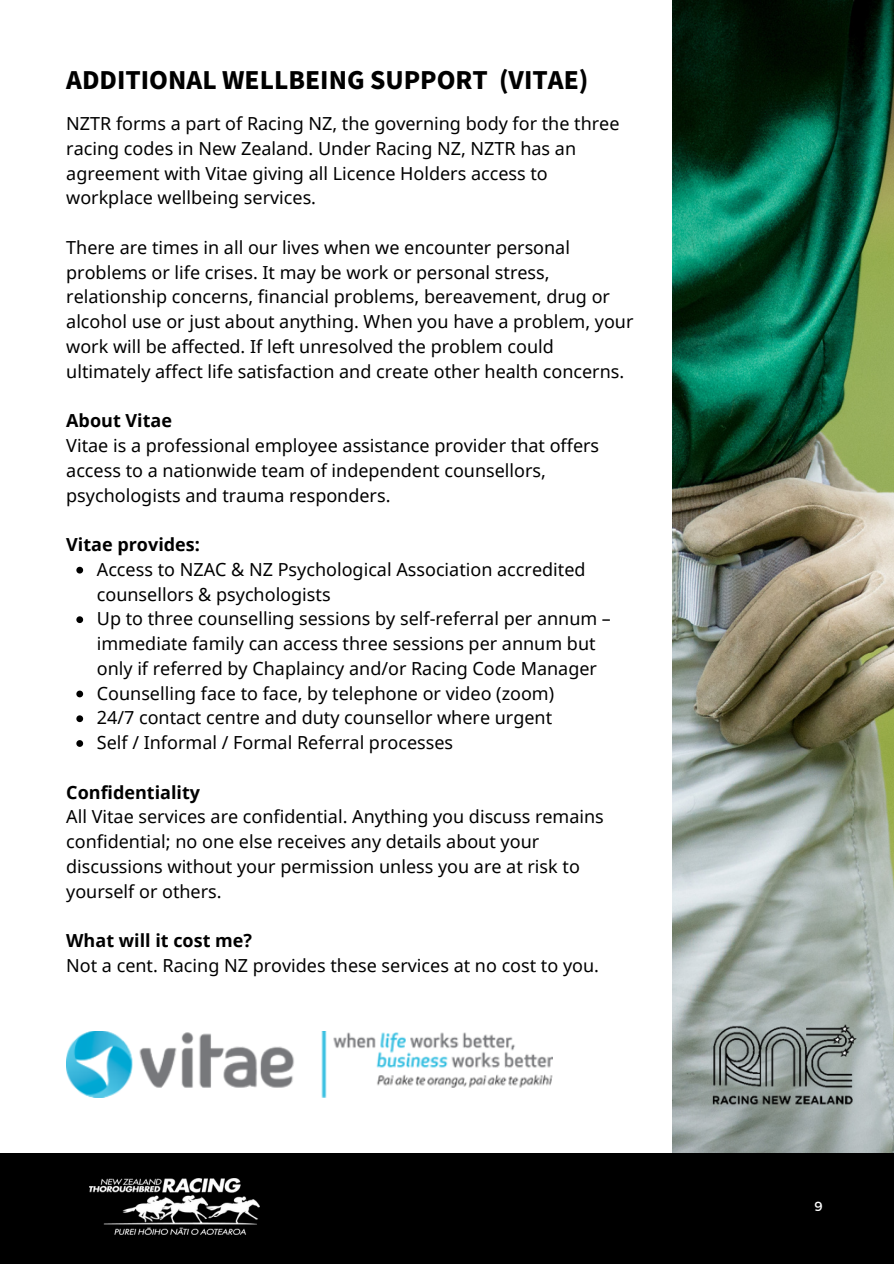
<style>
.page{position:relative;width:894px;height:1264px;background:#fff}
.page>*{position:absolute;margin:0;border:0;box-sizing:border-box;transform-origin:0 0}
.t1{font:900 24px "Noto Sans JP";color:#000}
.t2{font:18px/24.8px "Noto Sans";color:#000}
.t3{font:700 18px "Noto Sans";color:#000}
.t4{font:13.2px "Montserrat";color:#fff}
</style>
<div class="page">
<img style="left:672px;top:0;width:221px;height:1153px">
<div style="left:0;top:1153px;width:893px;height:110px;background:#000"></div>
<img style="left:89px;top:1178px;width:170px;height:56px">
<svg style="left:76px;top:567px;width:7px;height:6px"></svg>
<svg style="left:76px;top:616px;width:7px;height:7px"></svg>
<svg style="left:76px;top:690px;width:7px;height:7px"></svg>
<svg style="left:76px;top:715px;width:7px;height:7px"></svg>
<svg style="left:76px;top:740px;width:7px;height:7px"></svg>
<img style="left:66px;top:1031px;width:486px;height:66px">
<img style="left:705px;top:1022px;width:155px;height:85px">
<h1 class="t1" style="left:66px;top:61px;width:523px">ADDITIONAL WELLBEING SUPPORT (VITAE)</h1>
<p class="t2" style="left:66px;top:111px;width:554px">NZTR forms a part of Racing NZ, the governing body for the three racing codes in New Zealand. Under Racing NZ, NZTR has an agreement with Vitae giving all Licence Holders access to workplace wellbeing services.</p>
<p class="t2" style="left:66px;top:234px;width:568px">There are times in all our lives when we encounter personal problems or life crises. It may be work or personal stress, relationship concerns, financial problems, bereavement, drug or alcohol use or just about anything. When you have a problem, your work will be affected. If left unresolved the problem could ultimately affect life satisfaction and create other health concerns.</p>
<p class="t3" style="left:66px;top:408px;width:107px">About Vitae</p>
<p class="t2" style="left:66px;top:432px;width:534px">Vitae is a professional employee assistance provider that offers access to a nationwide team of independent counsellors, psychologists and trauma responders.</p>
<p class="t3" style="left:66px;top:532px;width:135px">Vitae provides:</p>
<p class="t2" style="left:97px;top:556px;width:515px">Access to NZAC &amp; NZ Psychological Association accredited counsellors &amp; psychologists<br>Up to three counselling sessions by self-referral per annum – immediate family can access three sessions per annum but only if referred by Chaplaincy and/or Racing Code Manager Counselling face to face, by telephone or video (zoom)<br>24/7 contact centre and duty counsellor where urgent<br>Self / Informal / Formal Referral processes</p>
<p class="t3" style="left:66px;top:779px;width:135px">Confidentiality</p>
<p class="t2" style="left:66px;top:804px;width:539px">All Vitae services are confidential. Anything you discuss remains confidential; no one else receives any details about your discussions without your permission unless you are at risk to yourself or others.</p>
<p class="t3" style="left:66px;top:928px;width:187px">What will it cost me?</p>
<p class="t2" style="left:66px;top:952px;width:534px">Not a cent. Racing NZ provides these services at no cost to you.</p>
<p class="t4" style="left:814px;top:1197px;width:10px">9</p>
</div>
